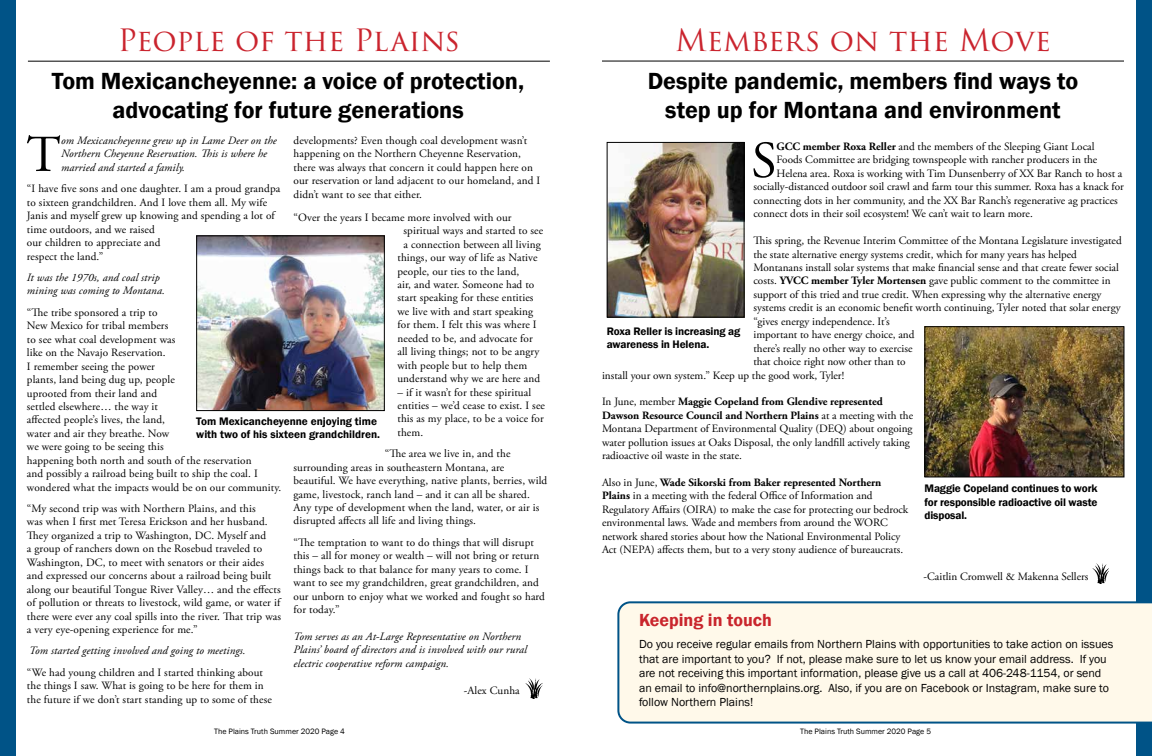
<style>
.page{position:relative;width:1152px;height:756px;background:#fff}
.page>*{position:absolute;margin:0;border:0;box-sizing:border-box;transform-origin:0 0}
.t1{font:51.7px "Adobe Garamond Pro";color:#000}
.t2{font:30px "Trajan Pro 3";color:#ca242e}
.t3{font:600 24px/28.8px "Franklin Gothic";color:#000;text-align:center}
.t4{font:600 18px "Franklin Gothic";color:#c9252c}
.t5{font:12px/14.4px "Franklin Gothic";color:#000}
.t6{font:11.2px/13.4px "Adobe Garamond Pro";letter-spacing:.01em;color:#000}
.t7{font:italic 11.2px/13.4px "Adobe Garamond Pro";letter-spacing:.01em;color:#000}
.t8{font:600 11.2px/13.4px "Franklin Gothic";letter-spacing:-.01em;color:#000}
.t9{font:8px "Franklin Gothic";color:#000}
.s1{font-weight:700}
</style>
<div class="page">
<div style="left:0;top:0;width:16px;height:756px;background:#005387"></div>
<div style="left:1136px;top:0;width:16px;height:756px;background:#005387"></div>
<hr style="left:602px;top:61px;width:522px;height:1px;background:#000">
<hr style="left:28px;top:61px;width:522px;height:1px;background:#000">
<img style="left:525px;top:678px;width:17px;height:20px">
<img style="left:198px;top:237px;width:185px;height:172px">
<div style="left:196px;top:235px;width:189px;height:176px;border:1px solid #000"></div>
<img style="left:609px;top:144px;width:133px;height:172px">
<div style="left:607px;top:142px;width:137px;height:176px;border:1px solid #000"></div>
<img style="left:926px;top:328px;width:196px;height:147px">
<div style="left:924px;top:326px;width:200px;height:151px;border:1px solid #000"></div>
<img style="left:1092px;top:564px;width:17px;height:20px">
<div style="left:617px;top:601px;width:535px;height:123px;background:#fff9ea"></div>
<h2 class="t2" style="left:118px;top:19px;width:343px">People of the Plains</h2>
<h2 class="t2" style="left:675px;top:19px;width:377px">Members on the Move</h2>
<h3 class="t3" style="left:52px;top:67px;width:474px">Tom Mexicancheyenne: a voice of protection, advocating for future generations</h3>
<h1 class="t1" style="left:27px;top:124px;width:36px">T</h1>
<p class="t7" style="left:61px;top:134px;width:217px">om Mexicancheyenne grew up in Lame Deer on the<br>Northern Cheyenne Reservation. This is where he married and started a family.</p>
<p class="t6" style="left:27px;top:183px;width:255px">“I have five sons and one daughter. I am a proud grandpa to sixteen grandchildren. And I love them all. My wife Janis and myself grew up knowing and spending a lot of time outdoors, and we raised<br>our children to appreciate and<br>respect the land.”</p>
<p class="t7" style="left:27px;top:271px;width:140px">It was the 1970s, and coal strip mining was coming to Montana.</p>
<p class="t6" style="left:27px;top:306px;width:256px">“The tribe sponsored a trip to<br>New Mexico for tribal members<br>to see what coal development was<br>like on the Navajo Reservation.<br>I remember seeing the power<br>plants, land being dug up, people<br>uprooted from their land and<br>settled elsewhere… the way it<br>affected people’s lives, the land,<br>water and air they breathe. Now<br>we were going to be seeing this<br>happening both north and south of the reservation<br>and possibly a railroad being built to ship the coal. I wondered what the impacts would be on our community.</p>
<p class="t6" style="left:27px;top:502px;width:256px">“My second trip was with Northern Plains, and this<br>was when I first met Teresa Erickson and her husband.<br>They organized a trip to Washington, DC. Myself and<br>a group of ranchers down on the Rosebud traveled to Washington, DC, to meet with senators or their aides and expressed our concerns about a railroad being built along our beautiful Tongue River Valley… and the effects of pollution or threats to livestock, wild game, or water if there were ever any coal spills into the river. That trip was a very eye-opening experience for me.”</p>
<p class="t7" style="left:29px;top:644px;width:218px">Tom started getting involved and going to meetings.</p>
<p class="t6" style="left:27px;top:666px;width:246px">“We had young children and I started thinking about the things I saw. What is going to be here for them in the future if we don’t start standing up to some of these</p>
<h3 class="t3" style="left:648px;top:67px;width:432px">Despite pandemic, members find ways to step up for Montana and environment</h3>
<p class="t6" style="left:294px;top:134px;width:248px">developments? Even though coal development wasn’t happening on the Northern Cheyenne Reservation, there was always that concern it could happen here on our reservation or land adjacent to our homeland, and I didn’t want to see that either.</p>
<p class="t6" style="left:294px;top:211px;width:220px">“Over the years I became more involved with our</p>
<p class="t6" style="left:404px;top:224px;width:141px">spiritual ways and started to see</p>
<p class="t6" style="left:404px;top:238px;width:139px">a connection between all living</p>
<p class="t6" style="left:397px;top:251px;width:142px">things, our way of life as Native</p>
<p class="t6" style="left:397px;top:265px;width:123px">people, our ties to the land,</p>
<p class="t6" style="left:397px;top:278px;width:138px">air, and water. Someone had to</p>
<p class="t6" style="left:397px;top:292px;width:138px">start speaking for these entities</p>
<p class="t6" style="left:397px;top:305px;width:137px">we live with and start speaking</p>
<p class="t6" style="left:397px;top:318px;width:141px">for them. I felt this was where I</p>
<p class="t6" style="left:397px;top:332px;width:137px">needed to be, and advocate for</p>
<p class="t6" style="left:397px;top:345px;width:144px">all living things; not to be angry</p>
<p class="t6" style="left:397px;top:359px;width:131px">with people but to help them</p>
<p class="t6" style="left:397px;top:372px;width:144px">understand why we are here and</p>
<p class="t6" style="left:397px;top:386px;width:149px">– if it wasn’t for these spiritual entities – we’d cease to exist. I see this as my place, to be a voice for them.</p>
<p class="t6" style="left:294px;top:447px;width:255px;text-indent:91px">“The area we live in, and the surrounding areas in southeastern Montana, are beautiful. We have everything, native plants, berries, wild game, livestock, ranch land – and it can all be shared.<br>Any type of development when the land, water, or air is disrupted affects all life and living things.</p>
<p class="t6" style="left:294px;top:536px;width:253px">“The temptation to want to do things that will disrupt this – all for money or wealth – will not bring or return things back to that balance for many years to come. I want to see my grandchildren, great grandchildren, and our unborn to enjoy what we worked and fought so hard for today.”</p>
<p class="t7" style="left:294px;top:630px;width:235px">Tom serves as an At-Large Representative on Northern<br>Plains’ board of directors and is involved with our rural electric cooperative reform campaign.</p>
<p class="t6" style="left:464px;top:684px;width:58px">-Alex Cunha</p>
<h1 class="t1" style="left:751px;top:130px;width:27px">S</h1>
<p class="t6" style="left:777px;top:140px;width:319px"><span class="s1">GCC member Roxa Reller</span> and the members of the Sleeping Giant Local</p>
<p class="t6" style="left:777px;top:154px;width:322px">Foods Committee are bridging townspeople with rancher producers in the</p>
<p class="t6" style="left:777px;top:167px;width:347px">Helena area. Roxa is working with Tim Dunsenberry of XX Bar Ranch to host a</p>
<p class="t6" style="left:753px;top:181px;width:372px">socially-distanced outdoor soil crawl and farm tour this summer. Roxa has a knack for</p>
<p class="t6" style="left:753px;top:194px;width:366px">connecting dots in her community, and the XX Bar Ranch’s regenerative ag practices</p>
<p class="t6" style="left:753px;top:207px;width:281px">connect dots in their soil ecosystem! We can’t wait to learn more.</p>
<p class="t6" style="left:753px;top:234px;width:370px">This spring, the Revenue Interim Committee of the Montana Legislature investigated</p>
<p class="t6" style="left:753px;top:248px;width:325px">the state alternative energy systems credit, which for many years has helped</p>
<p class="t6" style="left:753px;top:261px;width:367px">Montanans install solar systems that make financial sense and that create fewer social</p>
<p class="t6" style="left:753px;top:275px;width:359px">costs. <span class="s1">YVCC member Tyler Mortensen</span> gave public comment to the committee in</p>
<p class="t6" style="left:753px;top:288px;width:349px">support of this tried and true credit. When expressing why the alternative energy</p>
<p class="t6" style="left:753px;top:301px;width:369px">systems credit is an economic benefit worth continuing, Tyler noted that solar energy</p>
<p class="t6" style="left:753px;top:315px;width:138px">“gives energy independence. It’s</p>
<p class="t6" style="left:753px;top:328px;width:163px">important to have energy choice, and</p>
<p class="t6" style="left:753px;top:342px;width:160px">there’s really no other way to exercise</p>
<p class="t6" style="left:753px;top:355px;width:154px">that choice right now other than to</p>
<p class="t6" style="left:602px;top:369px;width:244px">install your own system.” Keep up the good work, Tyler!</p>
<p class="t6" style="left:602px;top:396px;width:313px">In June, member <span class="s1">Maggie Copeland from Glendive represented Dawson Resource Council and Northern Plains</span> at a meeting with the Montana Department of Environmental Quality (DEQ) about ongoing water pollution issues at Oaks Disposal, the only landfill actively taking radioactive oil waste in the state.</p>
<p class="t6" style="left:602px;top:476px;width:308px">Also in June, <span class="s1">Wade Sikorski from Baker represented Northern Plains</span> in a meeting with the federal Office of Information and Regulatory Affairs (OIRA) to make the case for protecting our bedrock environmental laws. Wade and members from around the WORC network shared stories about how the National Environmental Policy Act (NEPA) affects them, but to a very stony audience of bureaucrats.</p>
<p class="t6" style="left:924px;top:570px;width:166px">-Caitlin Cromwell &amp; Makenna Sellers</p>
<p class="t8" style="left:607px;top:325px;width:135px">Roxa Reller is increasing ag awareness in Helena.</p>
<p class="t8" style="left:196px;top:415px;width:185px">Tom Mexicancheyenne enjoying time with two of his sixteen grandchildren.</p>
<p class="t8" style="left:924px;top:482px;width:175px;text-align:justify">Maggie Copeland continues to work for responsible radioactive oil waste disposal.</p>
<h3 class="t4" style="left:639px;top:609px;width:134px">Keeping in touch</h3>
<p class="t5" style="left:639px;top:637px;width:476px">Do you receive regular emails from Northern Plains with opportunities to take action on issues that are important to you? If not, please make sure to let us know your email address. If you are not receiving this important information, please give us a call at 406-248-1154, or send an email to info@northernplains.org. Also, if you are on Facebook or Instagram, make sure to follow Northern Plains!</p>
<p class="t9" style="left:214px;top:726px;width:132px">The Plains Truth Summer 2020 Page 4</p>
<p class="t9" style="left:800px;top:726px;width:132px">The Plains Truth Summer 2020 Page 5</p>
</div>
